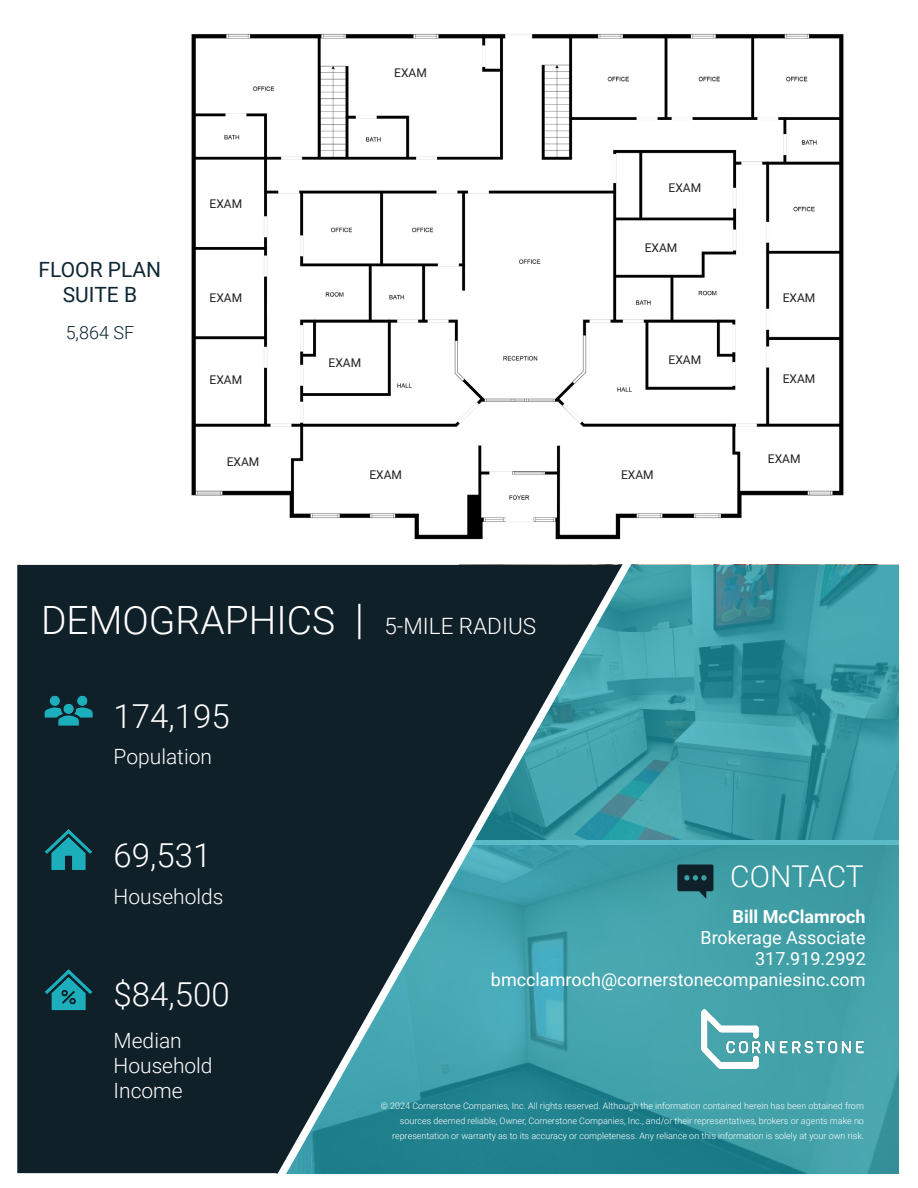
<style>
.page{position:relative;width:918px;height:1188px;background:#fff}
.page>*{position:absolute;margin:0;border:0;box-sizing:border-box;transform-origin:0 0}
.t1{font:300 39px "Roboto";color:#fff}
.t2{font:300 33px "Roboto";color:#fff}
.t3{font:300 30px "Roboto";color:#fff}
.t4{font:300 21px "Roboto";color:#fff}
.t5{font:21px/25.2px "Roboto";color:#0f2734;text-align:center}
.t6{font:18px "Roboto";color:#fff}
.t7{font:700 18px "Roboto";color:#fff}
.t8{font:300 18px "Roboto";color:#0f2734}
.t9{font:12px "Roboto";color:#231f20}
.t10{font:300 9px/15px "Roboto";color:#fff;text-align:right}
.s1{font-size:42px}
.s2{font-size:22.5px}
</style>
<div class="page">
<img style="left:121px;top:33px;width:778px;height:532px">
<svg style="left:652px;top:565px;width:247px;height:608px;background:#3c9ca5"></svg>
<div style="left:17px;top:565px;width:237px;height:608px;background:#102028"></div>
<img style="left:670px;top:855px;width:51px;height:52px">
<img style="left:701px;top:1010px;width:162px;height:58px">
<img style="left:41px;top:684px;width:54px;height:54px">
<img style="left:41px;top:822px;width:54px;height:54px">
<img style="left:41px;top:962px;width:54px;height:54px">
<svg style="left:254px;top:528px;width:398px;height:646px;background:#346871"></svg>
<div style="left:210px;top:195px;width:40px;height:16px;background:#fff"></div>
<div style="left:210px;top:289px;width:40px;height:16px;background:#fff"></div>
<div style="left:210px;top:372px;width:40px;height:15px;background:#fff"></div>
<div style="left:227px;top:454px;width:41px;height:16px;background:#fff"></div>
<div style="left:369px;top:467px;width:41px;height:15px;background:#fff"></div>
<div style="left:621px;top:467px;width:41px;height:15px;background:#fff"></div>
<div style="left:768px;top:451px;width:41px;height:16px;background:#fff"></div>
<div style="left:783px;top:289px;width:41px;height:16px;background:#fff"></div>
<div style="left:394px;top:65px;width:41px;height:16px;background:#fff"></div>
<div style="left:783px;top:370px;width:41px;height:16px;background:#fff"></div>
<div style="left:669px;top:351px;width:40px;height:16px;background:#fff"></div>
<div style="left:645px;top:239px;width:41px;height:16px;background:#fff"></div>
<div style="left:669px;top:180px;width:40px;height:15px;background:#fff"></div>
<div style="left:329px;top:354px;width:40px;height:16px;background:#fff"></div>
<div style="left:504px;top:161px;width:24px;height:14px;background:#fff"></div>
<div style="left:662px;top:128px;width:24px;height:15px;background:#fff"></div>
<div style="left:740px;top:288px;width:24px;height:15px;background:#fff"></div>
<div style="left:268px;top:303px;width:24px;height:14px;background:#fff"></div>
<div style="left:505px;top:429px;width:25px;height:14px;background:#fff"></div>
<p class="t5" style="left:39px;top:256px;width:124px">FLOOR PLAN<br>SUITE B</p>
<p class="t8" style="left:66px;top:320px;width:70px">5,864 SF</p>
<p class="t9" style="left:210px;top:195px;width:34px">EXAM</p>
<p class="t9" style="left:210px;top:289px;width:34px">EXAM</p>
<p class="t9" style="left:210px;top:371px;width:34px">EXAM</p>
<p class="t9" style="left:227px;top:454px;width:34px">EXAM</p>
<p class="t9" style="left:394px;top:65px;width:34px">EXAM</p>
<p class="t9" style="left:329px;top:354px;width:34px">EXAM</p>
<p class="t9" style="left:669px;top:180px;width:34px">EXAM</p>
<p class="t9" style="left:645px;top:239px;width:34px">EXAM</p>
<p class="t9" style="left:669px;top:351px;width:34px">EXAM</p>
<p class="t9" style="left:369px;top:466px;width:34px">EXAM</p>
<p class="t9" style="left:621px;top:466px;width:34px">EXAM</p>
<p class="t9" style="left:783px;top:289px;width:34px">EXAM</p>
<p class="t9" style="left:783px;top:370px;width:34px">EXAM</p>
<p class="t9" style="left:768px;top:451px;width:34px">EXAM</p>
<p class="t1" style="left:41px;top:593px;width:497px">DEMOGRAPHICS <span class="s1">|</span> <span class="s2">5-MILE RADIUS</span></p>
<p class="t2" style="left:114px;top:693px;width:117px">174,195</p>
<p class="t4" style="left:114px;top:742px;width:100px">Population</p>
<p class="t2" style="left:114px;top:832px;width:99px">69,531</p>
<p class="t4" style="left:114px;top:882px;width:111px">Households</p>
<p class="t3" style="left:730px;top:856px;width:135px">CONTACT</p>
<p class="t2" style="left:114px;top:972px;width:117px">$84,500</p>
<p class="t4" style="left:114px;top:1026px;width:70px">Median</p>
<p class="t4" style="left:114px;top:1051px;width:101px">Household</p>
<p class="t4" style="left:114px;top:1076px;width:71px">Income</p>
<p class="t7" style="left:733px;top:904px;width:135px">Bill McClamroch</p>
<p class="t6" style="left:700px;top:925px;width:167px">Brokerage Associate</p>
<p class="t6" style="left:755px;top:946px;width:112px">317.919.2992</p>
<p class="t6" style="left:491px;top:967px;width:376px">bmcclamroch@cornerstonecompaniesinc.com</p>
<p class="t10" style="left:381px;top:1098px;width:485px">© 2024 Cornerstone Companies, Inc. All rights reserved. Although the information contained herein has been obtained from sources deemed reliable, Owner, Cornerstone Companies, Inc., and/or their representatives, brokers or agents make no representation or warranty as to its accuracy or completeness. Any reliance on this information is solely at your own risk.</p>
</div>
